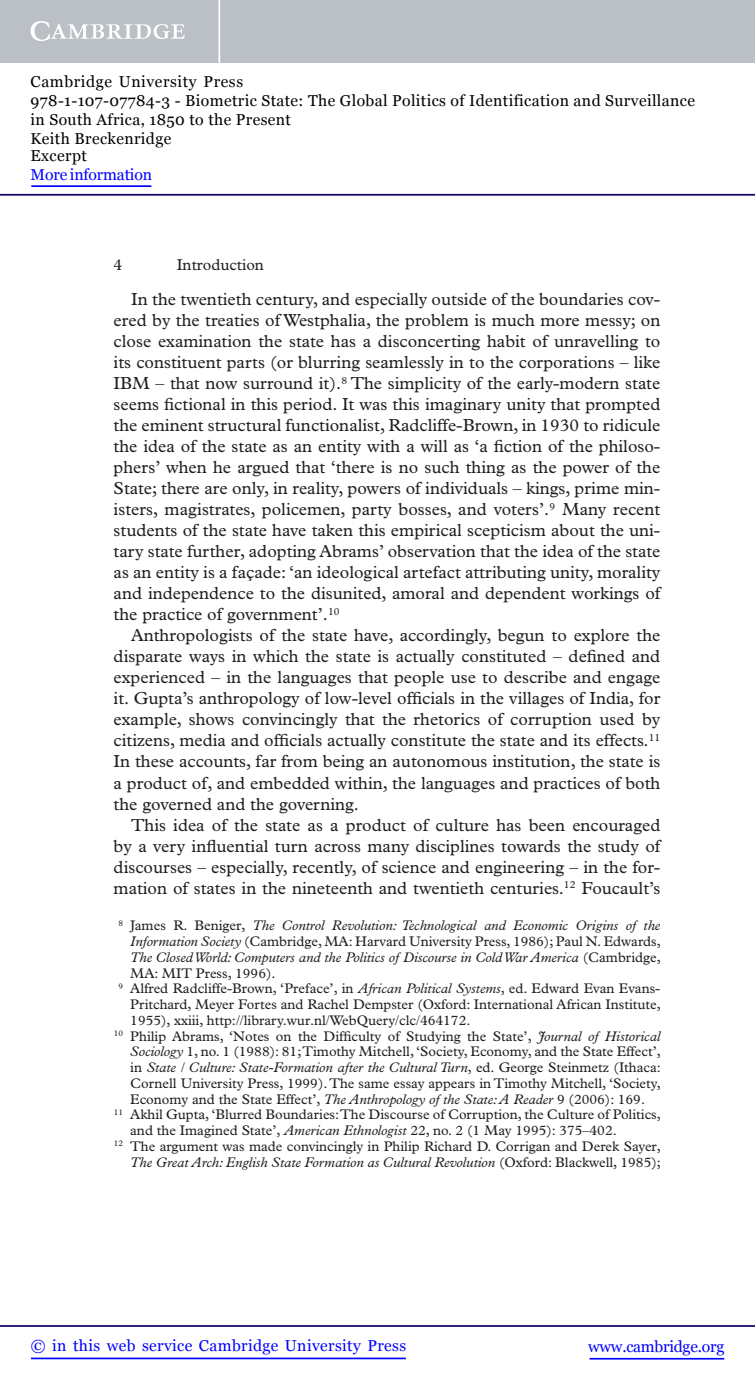
<style>
.page{position:relative;width:755px;height:1385px;background:#fff}
.page>*{position:absolute;margin:0;border:0;box-sizing:border-box;transform-origin:0 0}
.t1{font:17.5px/21px "Plantin Std";color:#231f20;text-align:justify}
.t2{font:15.75px/18.6px "Georgia";letter-spacing:.025em;color:#000}
.t3{font:15.75px "Georgia";letter-spacing:.025em;color:#00f}
.t4{font:15.75px "Georgia";letter-spacing:-.015em;color:#00f}
.t5{font:15.75px "Georgia";letter-spacing:-.01em;color:#00f}
.t6{font:15.75px "Plantin Std";color:#231f20}
.t7{font:14px "Plantin Std";color:#231f20}
.t8{font:italic 14px "Plantin Std";color:#231f20}
.s1{font-style:normal}
.s2{font-style:italic}
</style>
<div class="page">
<hr style="left:589px;top:1358px;width:134px;height:1px;background:#00f">
<hr style="left:0;top:1325px;width:754px;height:2px;background:#150666">
<hr style="left:31px;top:1357px;width:374px;height:2px;background:#00f">
<div style="left:0;top:0;width:754px;height:63px;background:#bac0c6"></div>
<svg style="left:31px;top:21px;width:154px;height:20px"></svg>
<hr style="left:218px;top:0;width:2px;height:63px;background:#fff">
<hr style="left:0;top:194px;width:754px;height:2px;background:#150666">
<hr style="left:31px;top:185px;width:120px;height:2px;background:#00f">
<p class="t2" style="left:31px;top:73px;width:665px">Cambridge University Press<br>978-1-107-07784-3 - Biometric State: The Global Politics of Identification and Surveillance in South Africa, 1850 to the Present<br>Keith Breckenridge<br>Excerpt</p>
<p class="t5" style="left:31px;top:165px;width:123px">More information</p>
<p class="t6" style="left:114px;top:260px;width:10px">4</p>
<p class="t6" style="left:177px;top:260px;width:89px">Introduction</p>
<p class="t1" style="left:114px;top:290px;width:548px;text-indent:18px">In the twentieth century, and especially outside of the boundaries cov&shy;ered by the treaties of Westphalia, the problem is much more messy; on close examination the state has a disconcerting habit of unravelling to its constituent parts (or blurring seamlessly in to the corporations – like IBM – that now surround it). <sup>8</sup> The simplicity of the early-modern state seems fictional in this period. It was this imaginary unity that prompted the eminent structural functionalist, Radcliffe-Brown, in 1930 to ridicule the idea of the state as an entity with a will as ‘a fiction of the philoso&shy;phers’ when he argued that ‘there is no such thing as the power of the State; there are only, in reality, powers of individuals – kings, prime min&shy;isters, magistrates, policemen, party bosses, and voters’. <sup>9</sup> Many recent students of the state have taken this empirical scepticism about the uni&shy;tary state further, adopting Abrams’ observation that the idea of the state as an entity is a fa ç ade: ‘an ideological artefact attributing unity, morality and independence to the disunited, amoral and dependent workings of the practice of government’. <sup>10</sup></p>
<p class="t1" style="left:114px;top:626px;width:548px;text-indent:18px">Anthropologists of the state have, accordingly, begun to explore the disparate ways in which the state is actually constituted – defined and experienced – in the languages that people use to describe and engage it. Gupta’s anthropology of low-level officials in the villages of India, for example, shows convincingly that the rhetorics of corruption used by citizens, media and officials actually constitute the state and its effects. <sup>11<br></sup>In these accounts, far from being an autonomous institution, the state is a product of, and embedded within, the languages and practices of both the governed and the governing.</p>
<p class="t1" style="left:114px;top:815px;width:548px;text-indent:18px">This idea of the state as a product of culture has been encouraged by a very influential turn across many disciplines towards the study of discourses – especially, recently, of science and engineering – in the for&shy;mation of states in the nineteenth and twentieth centuries. <sup>12</sup> Foucault’s</p>
<p class="t8" style="left:118px;top:920px;width:543px"><sup>8</sup> <span class="s1">James R. Beniger ,</span> The Control Revolution: Technological and Economic Origins of the</p>
<p class="t7" style="left:130px;top:936px;width:531px"><span class="s2">Information Society</span> ( Cambridge, MA : Harvard University Press , 1986 ) ; Paul N. Edwards ,</p>
<p class="t8" style="left:130px;top:952px;width:531px">The Closed World: Computers and the Politics of Discourse in Cold War America <span class="s1">( Cambridge,</span></p>
<p class="t7" style="left:130px;top:968px;width:147px">MA : MIT Press , 1996 ) .</p>
<p class="t7" style="left:118px;top:983px;width:543px"><sup>9</sup> Alfred Radcliffe-Brown , ‘Preface’, in <span class="s2">African Political Systems</span>, ed. Edward Evan Evans-</p>
<p class="t7" style="left:130px;top:999px;width:531px">Pritchard , Meyer Fortes and Rachel Dempster ( Oxford: International African Institute ,</p>
<p class="t7" style="left:130px;top:1015px;width:341px">1955 ), xxiii , http://library.wur.nl/WebQuery/clc/464172 .</p>
<p class="t7" style="left:114px;top:1031px;width:547px"><sup>10</sup> Philip Abrams , ‘ Notes on the Difficulty of Studying the State ’, <span class="s2">Journal of Historical</span></p>
<p class="t7" style="left:130px;top:1046px;width:531px"><span class="s2">Sociology</span> 1 , no. 1 ( 1988 ): 81 ; Timothy Mitchell , ‘Society, Economy, and the State Effect’,</p>
<p class="t8" style="left:130px;top:1062px;width:531px"><span class="s1">in</span> State / Culture: State-Formation after the Cultural Turn<span class="s1">, ed. George Steinmetz ( Ithaca :</span></p>
<p class="t7" style="left:130px;top:1078px;width:531px">Cornell University Press , 1999 ) . The same essay appears in Timothy Mitchell , ‘ Society,</p>
<p class="t7" style="left:130px;top:1094px;width:516px">Economy and the State Effect ’, <span class="s2">The Anthropology of the State: A Reader</span> 9 ( 2006 ): 169 .</p>
<p class="t7" style="left:114px;top:1109px;width:548px"><sup>11</sup> Akhil Gupta , ‘ Blurred Boundaries: The Discourse of Corruption, the Culture of Politics,</p>
<p class="t7" style="left:130px;top:1125px;width:487px">and the Imagined State ’, <span class="s2">American Ethnologist</span> 22 , no. 2 (1 May 1995 ): 375 –402 .</p>
<p class="t7" style="left:114px;top:1141px;width:548px"><sup>12</sup> The argument was made convincingly in Philip Richard D. Corrigan and Derek Sayer ,</p>
<p class="t8" style="left:130px;top:1157px;width:531px">The Great Arch: English State Formation as Cultural Revolution <span class="s1">( Oxford : Blackwell , 1985 ) ;</span></p>
<p class="t3" style="left:31px;top:1336px;width:376px">© in this web service Cambridge University Press</p>
<p class="t4" style="left:587px;top:1336px;width:137px">www.cambridge.org</p>
</div>
